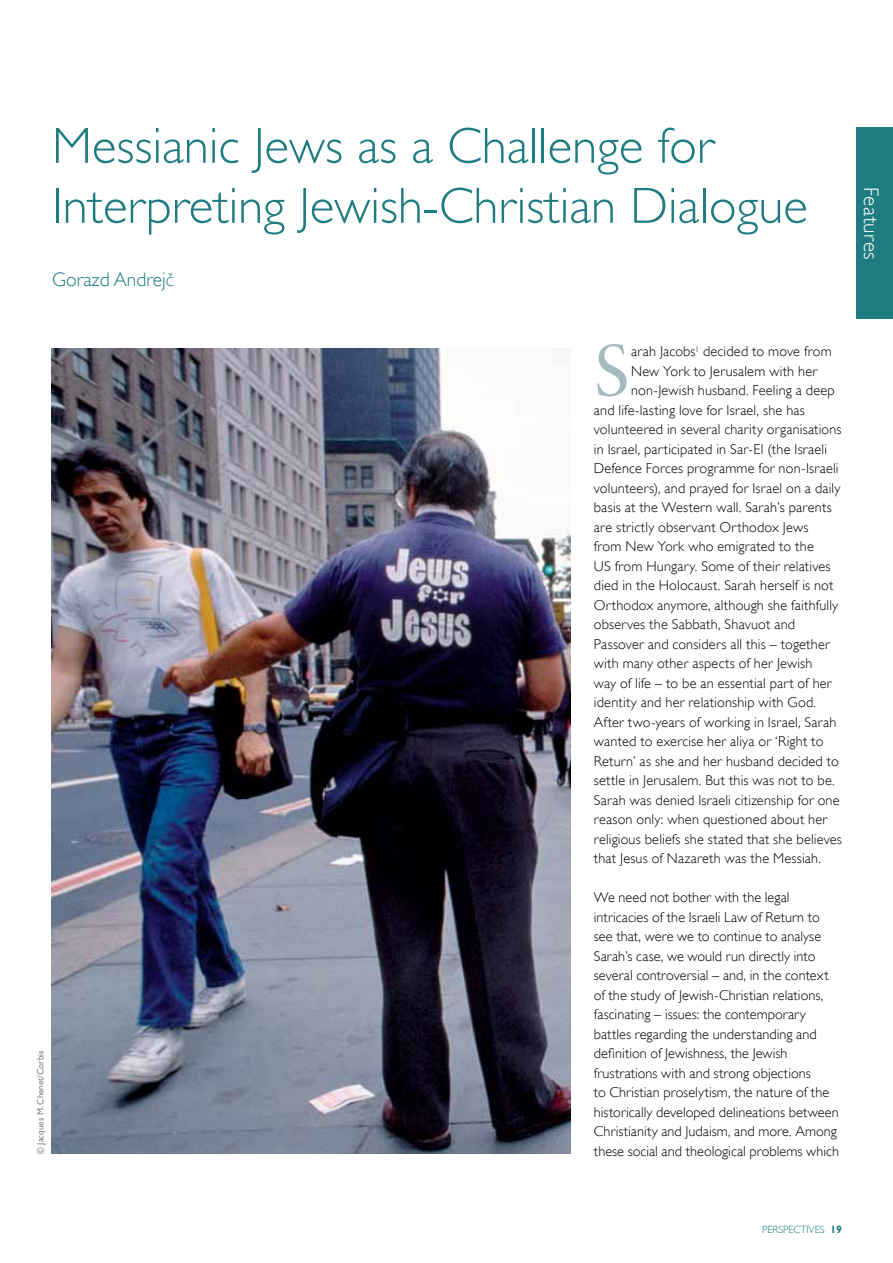
<style>
.page{position:relative;width:893px;height:1263px;background:#fff}
.page>*{position:absolute;margin:0;border:0;box-sizing:border-box;transform-origin:0 0}
.t1{font:72.15px "Sabon";color:#a3bbbf}
.t2{font:300 51px/60px "Gill Sans";color:#1f7c80}
.t3{font:300 21px "Gill Sans";letter-spacing:.025em;color:#fff}
.t4{font:300 19.5px "Gill Sans";color:#1f7c80}
.t5{font:300 14.25px/19.5px "Gill Sans";letter-spacing:.01em;color:#000}
.t6{font:300 10.5px "Gill Sans";letter-spacing:-.01em;color:#1f7c80}
.t7{font:9px "Gill Sans";color:#808285}
.s1{font-family:"Myriad Pro";font-size:18.75px}
.s2{font-weight:700}
</style>
<div class="page">
<div style="left:857px;top:128px;width:36px;height:191px;background:#1f7c80"></div>
<img style="left:51px;top:349px;width:519px;height:805px">
<p class="t2" style="left:52px;top:116px;width:757px">Messianic Jews as a Challenge for<br>Interpreting Jewish-Christian Dialogue</p>
<p class="t4" style="left:52px;top:268px;width:124px">Gorazd Andrej<span class="s1">č</span></p>
<p class="t7" style="left:35px;top:1154px;width:105px;rotate:-90deg">© Jacques M. Chenet/Corbis</p>
<p class="t1" style="left:594px;top:327px;width:38px">S</p>
<p class="t5" style="left:631px;top:342px;width:202px">arah Jacobs<sup>1</sup> decided to move from</p>
<p class="t5" style="left:631px;top:361px;width:188px">N ew York to Jerusalem with her</p>
<p class="t5" style="left:631px;top:381px;width:205px">non-Jewish husband. Feeling a deep</p>
<p class="t5" style="left:594px;top:400px;width:213px">and life-lasting love for Israel, she has</p>
<p class="t5" style="left:594px;top:420px;width:249px">volunteered in several charity organisations</p>
<p class="t5" style="left:594px;top:439px;width:235px">in Israel, participated in Sar-El (the Israeli</p>
<p class="t5" style="left:594px;top:459px;width:246px">Defence Forces programme for non-Israeli</p>
<p class="t5" style="left:594px;top:478px;width:248px">volunteers), and prayed for Israel on a daily</p>
<p class="t5" style="left:594px;top:498px;width:239px">basis at the Western wall. Sarah’s parents</p>
<p class="t5" style="left:594px;top:517px;width:216px">are strictly observant Orthodox Jews</p>
<p class="t5" style="left:594px;top:537px;width:221px">from N ew York who emigrated to the</p>
<p class="t5" style="left:594px;top:556px;width:238px">US from H ungary. Some of their relatives</p>
<p class="t5" style="left:594px;top:576px;width:241px">died in the H olocaust. Sarah herself is not</p>
<p class="t5" style="left:594px;top:595px;width:246px">Orthodox anymore, although she faithfully</p>
<p class="t5" style="left:594px;top:615px;width:203px">observes the Sabbath, Shavuot and</p>
<p class="t5" style="left:594px;top:634px;width:237px">Passover and considers all this – together</p>
<p class="t5" style="left:594px;top:654px;width:220px">with many other aspects of her Jewish</p>
<p class="t5" style="left:594px;top:673px;width:239px">way of life – to be an essential part of her</p>
<p class="t5" style="left:594px;top:693px;width:224px">identity and her relationship with God.</p>
<p class="t5" style="left:594px;top:712px;width:244px">After two-years of working in Israel, Sarah</p>
<p class="t5" style="left:594px;top:732px;width:231px">wanted to exercise her aliya or ‘Right to</p>
<p class="t5" style="left:594px;top:751px;width:247px">Return’ as she and her husband decided to</p>
<p class="t5" style="left:594px;top:771px;width:242px">settle in Jerusalem. But this was not to be.</p>
<p class="t5" style="left:594px;top:790px;width:247px">Sarah was denied Israeli citizenship for one</p>
<p class="t5" style="left:594px;top:810px;width:235px">reason only: when questioned about her</p>
<p class="t5" style="left:594px;top:829px;width:249px">religious beliefs she stated that she believes</p>
<p class="t5" style="left:594px;top:849px;width:229px">that Jesus of N azareth was the M essiah.</p>
<p class="t5" style="left:594px;top:888px;width:246px">We need not bother with the legal intricacies of the Israeli Law of Return to see that, were we to continue to analyse Sarah’s case, we would run directly into several controversial – and, in the context of the study of Jewish-Christian relations, fascinating – issues: the contemporary battles regarding the understanding and definition of Jewishness, the Jewish frustrations with and strong objections<br>to Christian proselytism, the nature of the historically developed delineations between Christianity and Judaism, and more. Among</p>
<p class="t5" style="left:594px;top:1141px;width:247px">these social and theological problems which</p>
<p class="t3" style="left:883px;top:187px;width:75px;rotate:90deg">Features</p>
<p class="t6" style="left:762px;top:1223px;width:81px">PERSPECTIVES <span class="s2">19</span></p>
</div>
